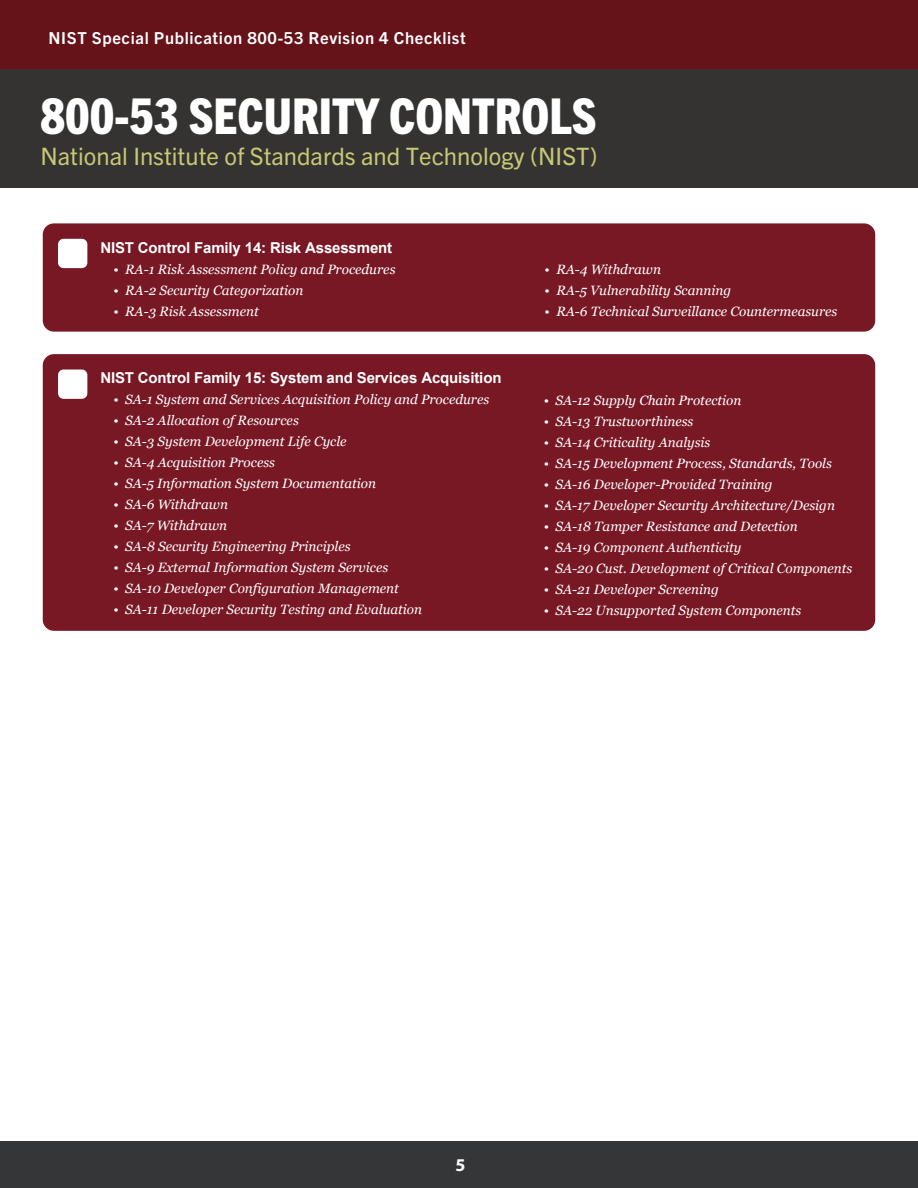
<style>
.page{position:relative;width:918px;height:1188px;background:#fff}
.page>*{position:absolute;margin:0;border:0;box-sizing:border-box;transform-origin:0 0}
.t1{font:800 condensed 49.5px "Trade Gothic Next LT Pro";color:#fff}
.t2{font:24px "Trade Gothic Next LT Pro";color:#c8c875}
.t3{font:700 18px "Myriad Pro";color:#fff}
.t4{font:700 16.5px "Trade Gothic Next LT Pro";letter-spacing:.04em;color:#fff}
.t5{font:700 15px "Arial";letter-spacing:-.01em;color:#fff}
.t6{font:italic 13.5px "Georgia";color:#fff}
</style>
<div class="page">
<div style="left:0;top:0;width:918px;height:69px;background:#661219"></div>
<div style="left:0;top:1141px;width:918px;height:47px;background:#343637"></div>
<div style="left:0;top:69px;width:918px;height:119px;background:#343332"></div>
<div style="left:43px;top:223px;width:832px;height:109px;background:#791825;border-radius:11px"></div>
<div style="left:58px;top:239px;width:29px;height:29px;background:#fff;border-radius:6px"></div>
<div style="left:43px;top:354px;width:832px;height:277px;background:#791825;border-radius:11px"></div>
<div style="left:58px;top:370px;width:29px;height:29px;background:#fff;border-radius:6px"></div>
<p class="t4" style="left:49px;top:26px;width:419px">NIST Special Publication 800-53 Revision 4 Checklist</p>
<h1 class="t1" style="left:40px;top:82px;width:558px">800-53 SECURITY CONTROLS</h1>
<h2 class="t2" style="left:40px;top:140px;width:559px">National Institute of Standards and Technology (NIST)</h2>
<p class="t5" style="left:100px;top:237px;width:293px">NIST Control Family 14: Risk Assessment</p>
<p class="t6" style="left:113px;top:259px;width:284px">• RA-1 Risk Assessment Policy and Procedures</p>
<p class="t6" style="left:113px;top:280px;width:192px">• RA-2 Security Categorization</p>
<p class="t6" style="left:113px;top:301px;width:147px">• RA-3 Risk Assessment</p>
<p class="t5" style="left:100px;top:368px;width:403px">NIST Control Family 15: System and Services Acquisition</p>
<p class="t6" style="left:113px;top:390px;width:378px">• SA-1 System and Services Acquisition Policy and Procedures</p>
<p class="t6" style="left:113px;top:411px;width:187px">• SA-2 Allocation of Resources</p>
<p class="t6" style="left:113px;top:432px;width:235px">• SA-3 System Development Life Cycle</p>
<p class="t6" style="left:113px;top:453px;width:163px">• SA-4 Acquisition Process</p>
<p class="t6" style="left:113px;top:474px;width:264px">• SA-5 Information System Documentation</p>
<p class="t6" style="left:113px;top:495px;width:116px">• SA-6 Withdrawn</p>
<p class="t6" style="left:113px;top:516px;width:115px">• SA-7 Withdrawn</p>
<p class="t6" style="left:113px;top:537px;width:239px">• SA-8 Security Engineering Principles</p>
<p class="t6" style="left:113px;top:558px;width:276px">• SA-9 External Information System Services</p>
<p class="t6" style="left:113px;top:579px;width:287px">• SA-10 Developer Configuration Management</p>
<p class="t6" style="left:113px;top:600px;width:310px">• SA-11 Developer Security Testing and Evaluation</p>
<p class="t6" style="left:545px;top:259px;width:118px">• RA-4 Withdrawn</p>
<p class="t6" style="left:545px;top:280px;width:188px">• RA-5 Vulnerability Scanning</p>
<p class="t6" style="left:545px;top:301px;width:294px">• RA-6 Technical Surveillance Countermeasures</p>
<p class="t6" style="left:544px;top:390px;width:199px">• SA-12 Supply Chain Protection</p>
<p class="t6" style="left:544px;top:411px;width:151px">• SA-13 Trustworthiness</p>
<p class="t6" style="left:544px;top:432px;width:168px">• SA-14 Criticality Analysis</p>
<p class="t6" style="left:544px;top:453px;width:290px">• SA-15 Development Process, Standards, Tools</p>
<p class="t6" style="left:544px;top:474px;width:231px">• SA-16 Developer-Provided Training</p>
<p class="t6" style="left:544px;top:495px;width:293px">• SA-17 Developer Security Architecture/Design</p>
<p class="t6" style="left:544px;top:516px;width:256px">• SA-18 Tamper Resistance and Detection</p>
<p class="t6" style="left:544px;top:537px;width:199px">• SA-19 Component Authenticity</p>
<p class="t6" style="left:544px;top:558px;width:310px">• SA-20 Cust. Development of Critical Components</p>
<p class="t6" style="left:544px;top:579px;width:177px">• SA-21 Developer Screening</p>
<p class="t6" style="left:544px;top:600px;width:259px">• SA-22 Unsupported System Components</p>
<h3 class="t3" style="left:456px;top:1154px;width:11px">5</h3>
</div>
